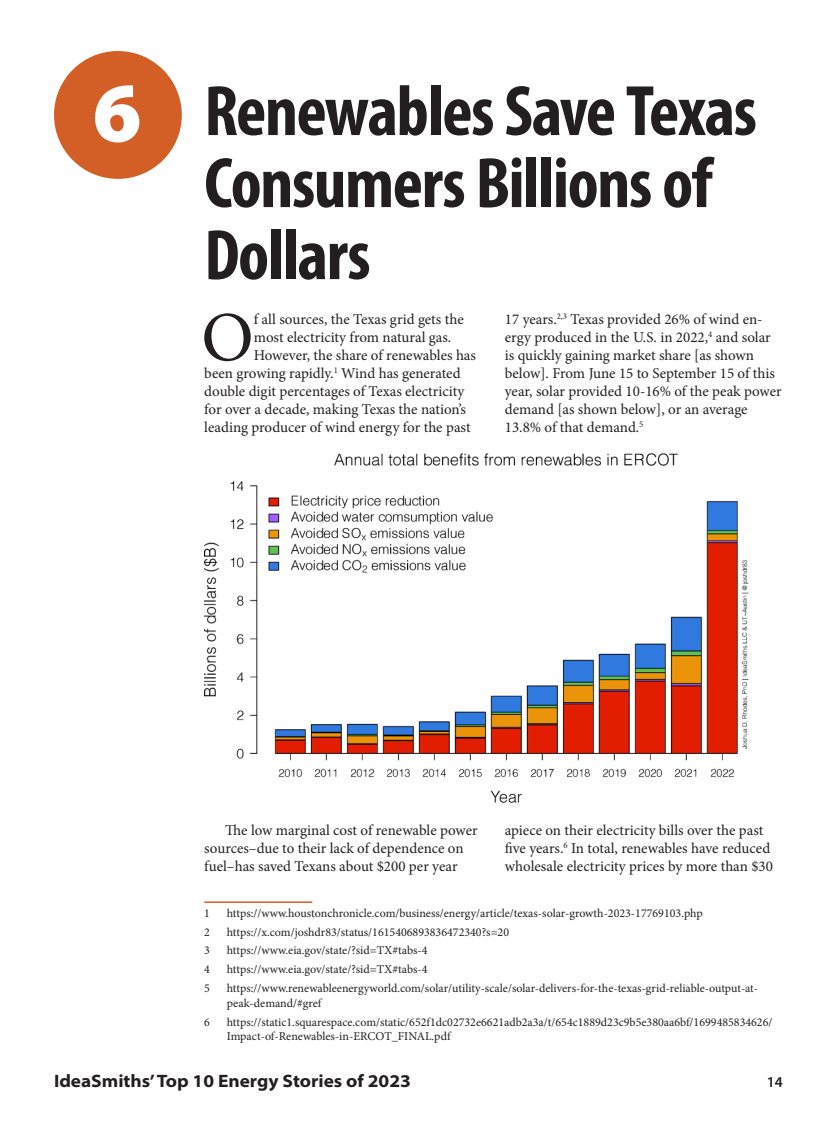
<style>
.page{position:relative;width:837px;height:1121px;background:#fff}
.page>*{position:absolute;margin:0;border:0;box-sizing:border-box;transform-origin:0 0}
.t1{font:900 85.2px "Myriad Pro";color:#fff}
.Headline_Myriad{font:72px/72px "Myriad Variable Concept";letter-spacing:-.02em;color:#231f20}
.Body_11_14_Drop_Cap{font:70.35px "Minion Pro";color:#231f20}
.t2{font:700 semi-expanded 18px "Myriad Pro";color:#231f20}
.Body_11_14_Drop_Cap-2{font:15px/18px "Minion Pro";color:#231f20}
.Body_11_14_Indented{font:15px/18px "Minion Pro";color:#231f20}
.t3{font:600 15px "Myriad Pro";color:#231f20}
.Footnote{font:12px/14.4px "Minion Pro";color:#231f20}
</style>
<div class="page">
<hr style="left:204px;top:901px;width:108px;height:2px;background:#d35f27">
<img style="left:204px;top:453px;width:545px;height:351px">
<div style="left:54px;top:51px;width:128px;height:128px;background:#d35f27;border-radius:50%"></div>
<p class="t1" style="left:93px;top:56px;width:50px">6</p>
<p class="Headline_Myriad" style="left:204px;top:75px;width:554px">Renewables Save Texas<br>Consumers Billions of<br>Dollars</p>
<p class="Body_11_14_Drop_Cap" style="left:201px;top:290px;width:54px">O</p>
<p class="Body_11_14_Drop_Cap-2" style="left:254px;top:310px;width:211px">f all sources, the Texas grid gets the</p>
<p class="Body_11_14_Drop_Cap-2" style="left:254px;top:328px;width:199px">most electricity from natural gas.</p>
<p class="Body_11_14_Drop_Cap-2" style="left:254px;top:346px;width:224px">However, the share of renewables has</p>
<p class="Body_11_14_Drop_Cap-2" style="left:204px;top:364px;width:258px">been growing rapidly.<sup>1</sup> Wind has generated</p>
<p class="Body_11_14_Drop_Cap-2" style="left:204px;top:382px;width:262px">double digit percentages of Texas electricity</p>
<p class="Body_11_14_Drop_Cap-2" style="left:204px;top:400px;width:263px">for over a decade, making Texas the nation’s</p>
<p class="Body_11_14_Drop_Cap-2" style="left:204px;top:418px;width:268px">leading producer of wind energy for the past</p>
<p class="Body_11_14_Drop_Cap-2" style="left:505px;top:310px;width:278px">17 years.<sup>2,3</sup> Texas provided 26% of wind en&shy;ergy produced in the U.S. in 2022,<sup>4</sup> and solar is quickly gaining market share [as shown below]. From June 15 to September 15 of this year, solar provided 10-16% of the peak power demand [as shown below], or an average 13.8% of that demand.<sup>5</sup></p>
<p class="Body_11_14_Indented" style="left:204px;top:821px;width:275px;text-indent:21px">The low marginal cost of renewable power sources–due to their lack of dependence on fuel–has saved Texans about $200 per year</p>
<p class="Body_11_14_Indented" style="left:505px;top:821px;width:270px">apiece on their electricity bills over the past five years.<sup>6</sup> In total, renewables have reduced wholesale electricity prices by more than $30</p>
<p class="Footnote" style="left:204px;top:905px;width:7px">1</p>
<p class="Footnote" style="left:227px;top:905px;width:477px">https://www.houstonchronicle.com/business/energy/article/texas-solar-growth-2023-17769103.php</p>
<p class="Footnote" style="left:204px;top:924px;width:7px">2</p>
<p class="Footnote" style="left:227px;top:924px;width:284px">https://x.com/joshdr83/status/1615406893836472340?s=20</p>
<p class="Footnote" style="left:204px;top:943px;width:7px">3</p>
<p class="Footnote" style="left:227px;top:943px;width:202px">https://www.eia.gov/state/?sid=TX#tabs-4</p>
<p class="Footnote" style="left:204px;top:962px;width:7px">4</p>
<p class="Footnote" style="left:227px;top:962px;width:202px">https://www.eia.gov/state/?sid=TX#tabs-4</p>
<p class="Footnote" style="left:204px;top:981px;width:7px">5</p>
<p class="Footnote" style="left:227px;top:981px;width:533px">https://www.renewableenergyworld.com/solar/utility-scale/solar-delivers-for-the-texas-grid-reliable-output-at&shy;peak-demand/#gref</p>
<p class="Footnote" style="left:204px;top:1014px;width:7px">6</p>
<p class="Footnote" style="left:227px;top:1014px;width:547px">https://static1.squarespace.com/static/652f1dc02732e6621adb2a3a/t/654c1889d23c9b5e380aa6bf/1699485834626/<br>Impact-of-Renewables-in-ERCOT_FINAL.pdf</p>
<h3 class="t2" style="left:54px;top:1069px;width:358px">IdeaSmiths’ Top 10 Energy Stories of 2023</h3>
<p class="t3" style="left:767px;top:1072px;width:18px">14</p>
</div>
